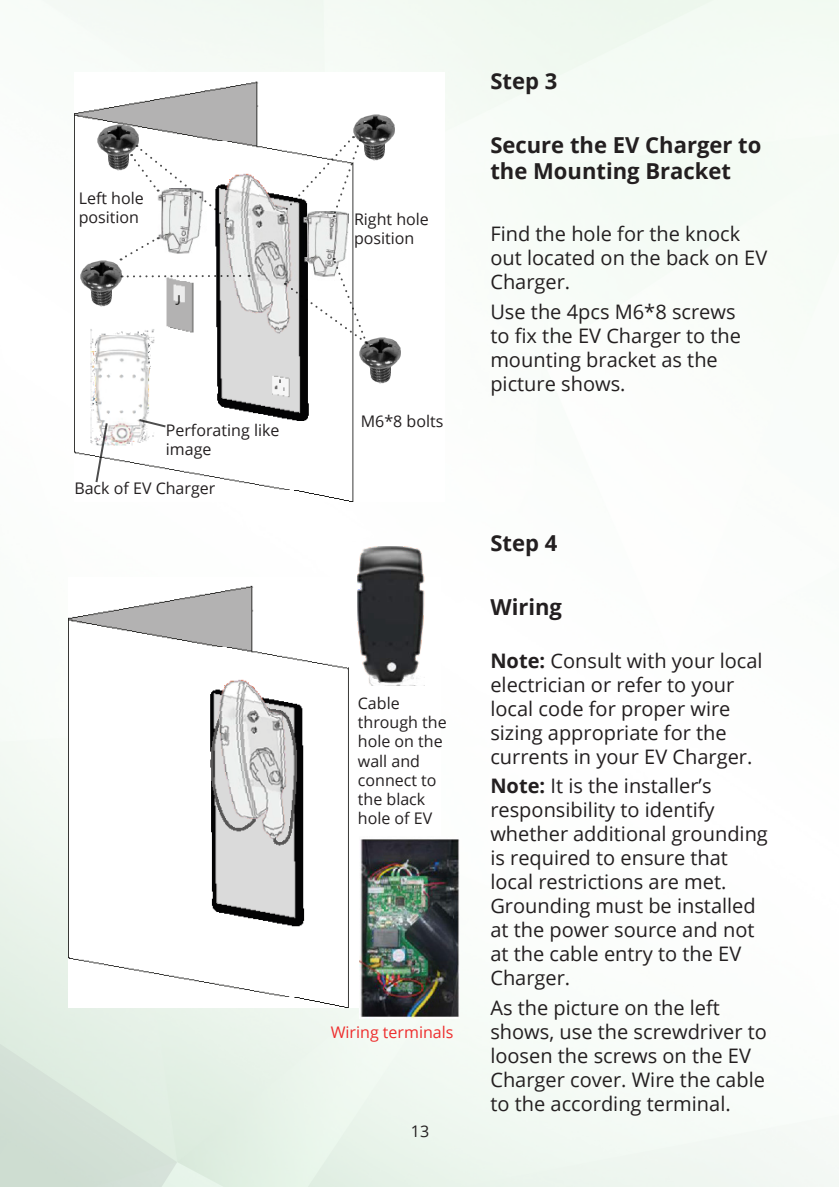
<style>
.page{position:relative;width:840px;height:1191px;background:#fff}
.page>*{position:absolute;margin:0;border:0;box-sizing:border-box;transform-origin:0 0}
.t1{font:700 22px/26.4px "Open Sans";color:#231f20}
.t2{font:20px/24px "Open Sans";color:#231f20}
.t3{font:16px/19.2px "Open Sans";color:#231f20}
.t4{font:16px "Open Sans";color:#ee2d2d}
.s1{font-weight:700}
</style>
<div class="page">
<img style="left:0;top:0;width:838px;height:1186px">
<img style="left:74px;top:72px;width:370px;height:429px">
<img style="left:48px;top:238px;width:27px;height:89px">
<img style="left:64px;top:102px;width:118px;height:90px">
<img style="left:326px;top:315px;width:118px;height:89px">
<img style="left:320px;top:92px;width:118px;height:90px">
<svg style="left:75px;top:117px;width:292px;height:227px"></svg>
<svg style="left:78px;top:357px;width:275px;height:143px"></svg>
<img style="left:69px;top:578px;width:371px;height:429px">
<img style="left:359px;top:836px;width:100px;height:182px">
<img style="left:357px;top:547px;width:67px;height:139px">
<p class="t3" style="left:79px;top:188px;width:67px">Left hole position</p>
<p class="t3" style="left:166px;top:420px;width:115px">Perforating like image</p>
<p class="t3" style="left:74px;top:478px;width:142px">Back of EV Charger</p>
<p class="t3" style="left:354px;top:209px;width:76px">Right hole position</p>
<p class="t3" style="left:360px;top:411px;width:84px">M6*8 bolts</p>
<p class="t1" style="left:490px;top:67px;width:68px">Step 3</p>
<p class="t1" style="left:490px;top:131px;width:272px">Secure the EV Charger to the Mounting Bracket</p>
<p class="t2" style="left:490px;top:221px;width:278px">Find the hole for the knock out located on the back on EV<br>Charger.</p>
<p class="t2" style="left:490px;top:299px;width:252px">Use the 4pcs M6*8 screws to fix the EV Charger to the mounting bracket as the picture shows.</p>
<p class="t3" style="left:357px;top:693px;width:43px">Cable</p>
<p class="t3" style="left:357px;top:712px;width:90px">through the</p>
<p class="t3" style="left:357px;top:731px;width:86px">hole on the</p>
<p class="t3" style="left:357px;top:751px;width:80px">wall and connect to the black hole of EV</p>
<p class="t4" style="left:330px;top:1021px;width:124px">Wiring terminals</p>
<p class="t3" style="left:410px;top:1121px;width:20px">13</p>
<p class="t1" style="left:490px;top:529px;width:68px">Step 4</p>
<p class="t1" style="left:490px;top:594px;width:73px">Wiring</p>
<p class="t2" style="left:490px;top:648px;width:273px"><span class="s1">Note:</span> Consult with your local electrician or refer to your local code for proper wire sizing appropriate for the currents in your EV Charger.</p>
<p class="t2" style="left:490px;top:773px;width:279px"><span class="s1">Note:</span> It is the installer’s responsibility to identify whether additional grounding is required to ensure that local restrictions are met.<br>Grounding must be installed at the power source and not at the cable entry to the EV<br>Charger.</p>
<p class="t2" style="left:490px;top:995px;width:278px">As the picture on the left shows, use the screwdriver to loosen the screws on the EV<br>Charger cover. Wire the cable to the according terminal.</p>
</div>
